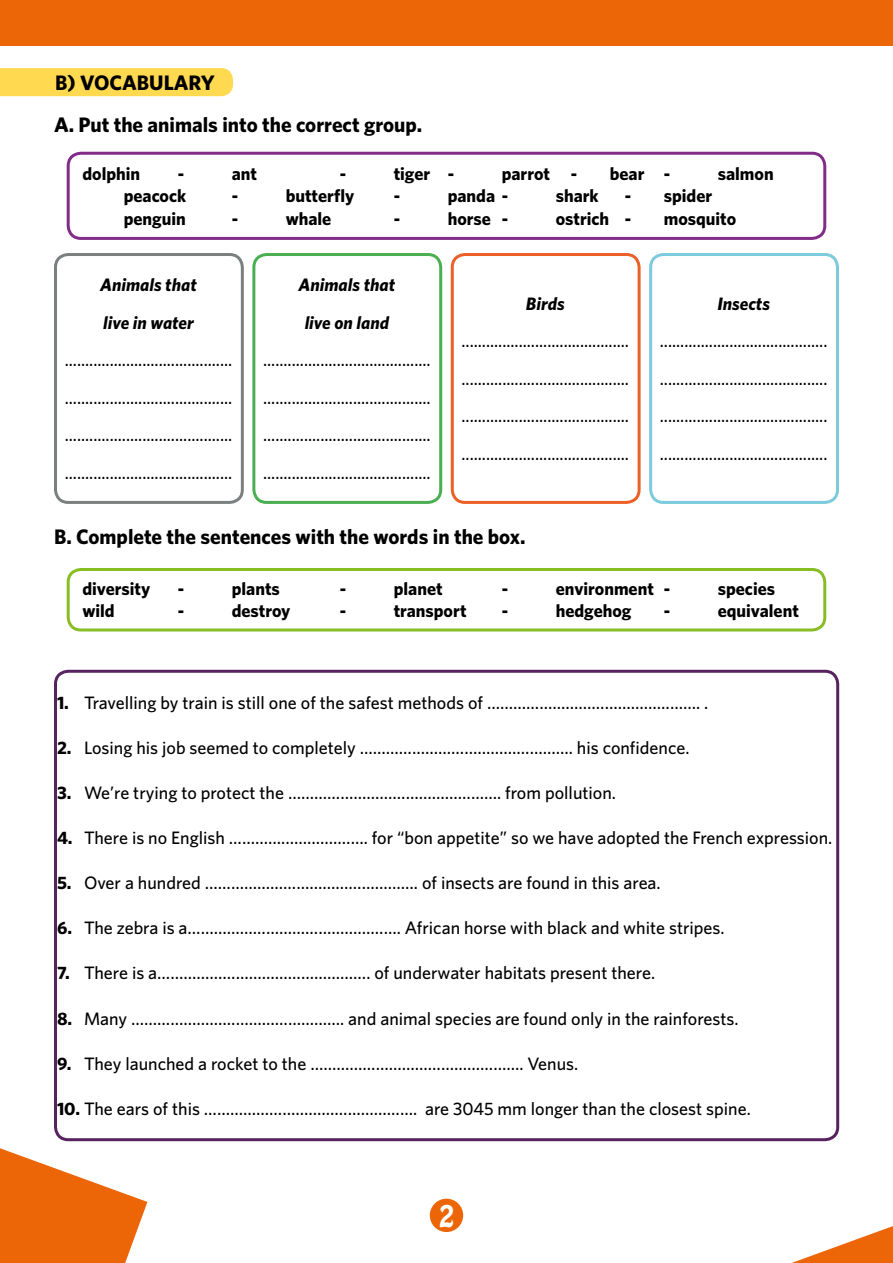
<style>
.page{position:relative;width:893px;height:1263px;background:#fff}
.page>*{position:absolute;margin:0;border:0;box-sizing:border-box;transform-origin:0 0}
.t1{font:27px "Hobo Std";color:#fff}
.t2{font:700 21px "Whitney";color:#000}
.t3{font:500 18px/37.5px "Whitney";color:#000;text-align:justify}
.t4{font:700 18px "Whitney";color:#000}
.t5{font:italic 700 18px/37.5px "Whitney";color:#000}
.s1{font-weight:700}
</style>
<div class="page">
<div style="left:0;top:0;width:893px;height:46px;background:#ec6608"></div>
<div style="left:430px;top:1199px;width:33px;height:33px;background:#ec6608;border-radius:50%"></div>
<svg style="left:0;top:1141px;width:147px;height:122px"></svg>
<svg style="left:792px;top:1226px;width:101px;height:37px"></svg>
<div style="left:0;top:68px;width:233px;height:28px;background:#ffda51"></div>
<div style="left:54px;top:670px;width:785px;height:471px;border:3px solid #57225f;border-radius:13px"></div>
<div style="left:54px;top:253px;width:190px;height:251px;border:3px solid #7a8080;border-radius:13px"></div>
<div style="left:451px;top:253px;width:190px;height:251px;border:3px solid #eb6027;border-radius:13px"></div>
<div style="left:252px;top:253px;width:190px;height:251px;border:3px solid #4aaf50;border-radius:13px"></div>
<div style="left:649px;top:253px;width:190px;height:251px;border:3px solid #7ccbdd;border-radius:13px"></div>
<div style="left:67px;top:152px;width:759px;height:88px;border:3px solid #812c87;border-radius:13px"></div>
<div style="left:67px;top:568px;width:759px;height:63px;border:3px solid #89bd24;border-radius:13px"></div>
<p class="t2" style="left:55px;top:70px;width:161px">B) VOCABULARY</p>
<p class="t2" style="left:54px;top:112px;width:370px">A. Put the animals into the correct group.</p>
<p class="t4" style="left:82px;top:163px;width:59px">dolphin</p>
<p class="t4" style="left:178px;top:163px;width:8px">-</p>
<p class="t4" style="left:232px;top:163px;width:27px">ant</p>
<p class="t4" style="left:340px;top:163px;width:8px">-</p>
<p class="t4" style="left:394px;top:163px;width:62px">tiger -</p>
<p class="t4" style="left:502px;top:163px;width:77px">parrot -</p>
<p class="t4" style="left:610px;top:163px;width:62px">bear -</p>
<p class="t4" style="left:718px;top:163px;width:57px">salmon</p>
<p class="t4" style="left:124px;top:185px;width:64px">peacock</p>
<p class="t4" style="left:232px;top:185px;width:8px">-</p>
<p class="t4" style="left:286px;top:185px;width:70px">butterfly</p>
<p class="t4" style="left:394px;top:185px;width:8px">-</p>
<p class="t4" style="left:448px;top:185px;width:62px">panda -</p>
<p class="t4" style="left:556px;top:185px;width:45px">shark</p>
<p class="t4" style="left:625px;top:185px;width:89px">- spider</p>
<p class="t4" style="left:124px;top:208px;width:64px">penguin</p>
<p class="t4" style="left:232px;top:208px;width:8px">-</p>
<p class="t4" style="left:286px;top:208px;width:47px">whale</p>
<p class="t4" style="left:394px;top:208px;width:8px">-</p>
<p class="t4" style="left:448px;top:208px;width:62px">horse -</p>
<p class="t4" style="left:556px;top:208px;width:77px">ostrich -</p>
<p class="t4" style="left:664px;top:208px;width:74px">mosquito</p>
<p class="t5" style="left:100px;top:266px;width:98px">Animals that live in water</p>
<p class="t3" style="left:65px;top:341px;width:169px">......................................... ......................................... ......................................... .........................................</p>
<p class="t5" style="left:299px;top:266px;width:98px;text-align:center">Animals that live on land</p>
<p class="t3" style="left:263px;top:341px;width:169px">......................................... ......................................... ......................................... .........................................</p>
<p class="t5" style="left:526px;top:284px;width:40px">Birds</p>
<p class="t3" style="left:461px;top:322px;width:169px">......................................... ......................................... ......................................... .........................................</p>
<p class="t2" style="left:54px;top:523px;width:473px">B. Complete the sentences with the words in the box.</p>
<p class="t5" style="left:717px;top:284px;width:54px">Insects</p>
<p class="t3" style="left:660px;top:322px;width:169px">......................................... ......................................... ......................................... .........................................</p>
<p class="t4" style="left:82px;top:578px;width:69px">diversity</p>
<p class="t4" style="left:178px;top:578px;width:8px">-</p>
<p class="t4" style="left:232px;top:578px;width:50px">plants</p>
<p class="t4" style="left:340px;top:578px;width:8px">-</p>
<p class="t4" style="left:394px;top:578px;width:50px">planet</p>
<p class="t4" style="left:502px;top:578px;width:8px">-</p>
<p class="t4" style="left:556px;top:578px;width:116px">environment -</p>
<p class="t4" style="left:718px;top:578px;width:59px">species</p>
<p class="t4" style="left:82px;top:600px;width:34px">wild</p>
<p class="t4" style="left:178px;top:600px;width:8px">-</p>
<p class="t4" style="left:232px;top:600px;width:60px">destroy</p>
<p class="t4" style="left:340px;top:600px;width:8px">-</p>
<p class="t4" style="left:394px;top:600px;width:74px">transport</p>
<p class="t4" style="left:502px;top:600px;width:8px">-</p>
<p class="t4" style="left:556px;top:600px;width:77px">hedgehog</p>
<p class="t4" style="left:664px;top:600px;width:8px">-</p>
<p class="t4" style="left:718px;top:600px;width:83px">equivalent</p>
<p class="t3" style="left:57px;top:684px;width:653px"><span class="s1">1.</span> Travelling by train is still one of the safest methods of …………………………………………. .</p>
<p class="t3" style="left:57px;top:729px;width:634px"><span class="s1">2.</span> Losing his job seemed to completely …………………………………………. his confidence.</p>
<p class="t3" style="left:57px;top:774px;width:560px"><span class="s1">3.</span> We’re trying to protect the …………………………………………. from pollution.</p>
<p class="t3" style="left:57px;top:819px;width:777px"><span class="s1">4.</span> There is no English ………….………………. for “bon appetite” so we have adopted the French expression.</p>
<p class="t3" style="left:57px;top:864px;width:605px"><span class="s1">5.</span> Over a hundred …………………………………………. of insects are found in this area.</p>
<p class="t3" style="left:57px;top:909px;width:669px"><span class="s1">6.</span> The zebra is a…………………………………………. African horse with black and white stripes.</p>
<p class="t3" style="left:57px;top:954px;width:600px"><span class="s1">7.</span> There is a…………………………………………. of underwater habitats present there.</p>
<p class="t3" style="left:57px;top:999px;width:683px"><span class="s1">8.</span> Many …………………………………………. and animal species are found only in the rainforests.</p>
<p class="t3" style="left:57px;top:1044px;width:523px"><span class="s1">9.</span> They launched a rocket to the …………………………………………. Venus.</p>
<p class="t3" style="left:57px;top:1089px;width:695px"><span class="s1">10.</span> The ears of this …………………………………………. are 3045 mm longer than the closest spine.</p>
<h1 class="t1" style="left:439px;top:1197px;width:17px">2</h1>
</div>
